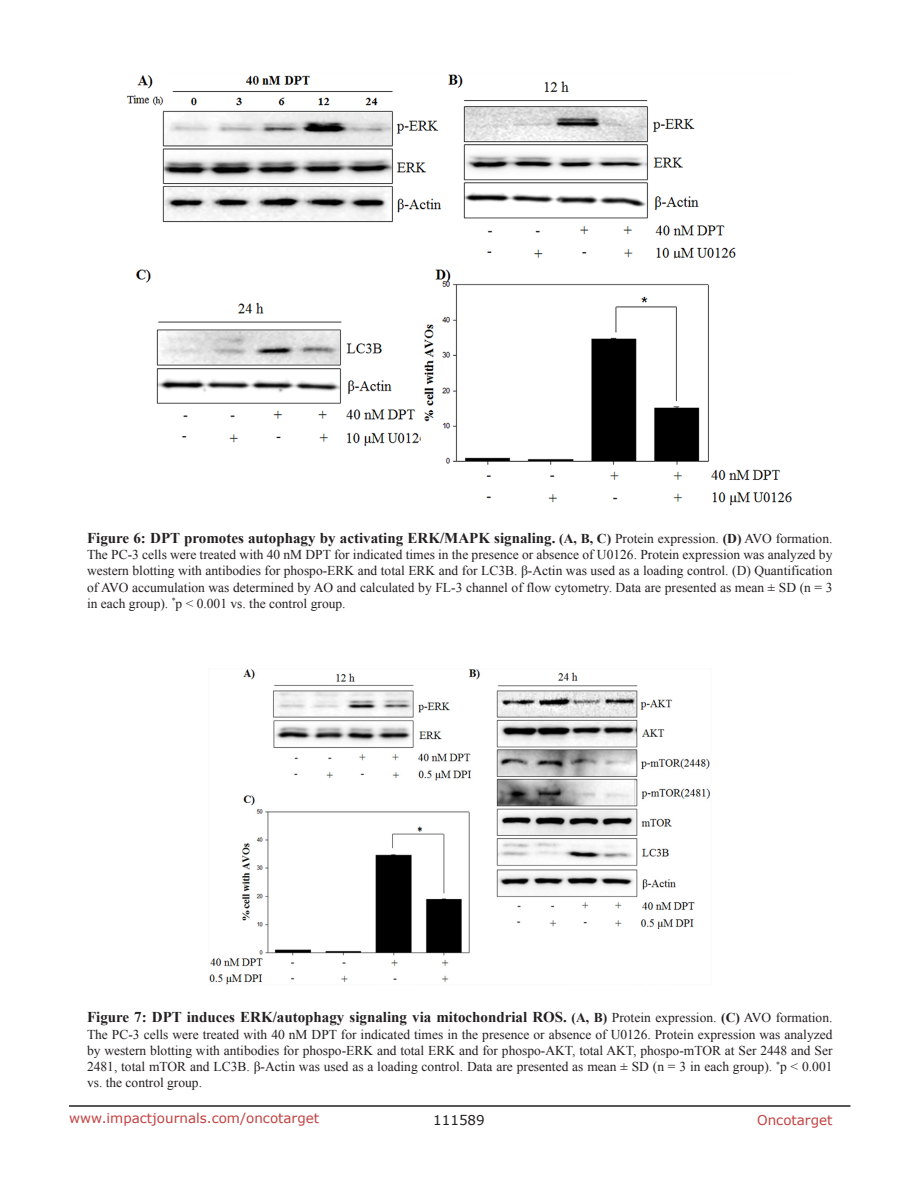
<style>
.page{position:relative;width:918px;height:1188px;background:#fff}
.page>*{position:absolute;margin:0;border:0;box-sizing:border-box;transform-origin:0 0}
.figuretext{font:700 15px "Times New Roman";color:#231f20}
.figuretext-2{font:13.5px/16.2px "Times New Roman";color:#231f20;text-align:justify}
.t1{font:13.5px "Verdana";color:#c24141}
.t2{font:13.5px "Verdana";color:#231f20}
.s1{font-size:13.5px}
.s2{font-weight:400;font-size:13.5px}
</style>
<div class="page">
<hr style="left:69px;top:1105px;width:781px;height:2px;background:#231f20">
<img style="left:127px;top:75px;width:665px;height:431px">
<img style="left:209px;top:669px;width:502px;height:316px">
<p class="figuretext" style="left:87px;top:528px;width:747px">Figure 6: DPT promotes autophagy by activating ERK/MAPK signaling. <span class="s1">(A, B, C)</span> <span class="s2">Protein expression.</span> <span class="s1">(D)</span> <span class="s2">AVO formation.</span></p>
<p class="figuretext-2" style="left:87px;top:546px;width:747px">The PC-3 cells were treated with 40 nM DPT for indicated times in the presence or absence of U0126. Protein expression was analyzed by western blotting with antibodies for phospo-ERK and total ERK and for LC3B. β-Actin was used as a loading control. (D) Quantification of AVO accumulation was determined by AO and calculated by FL-3 channel of flow cytometry. Data are presented as mean ± SD (n = 3 in each group). <sup>*</sup>p &lt; 0.001 vs. the control group.</p>
<p class="figuretext" style="left:87px;top:1007px;width:747px">Figure 7: DPT induces ERK/autophagy signaling via mitochondrial ROS. <span class="s1">(A, B)</span> <span class="s2">Protein expression.</span> <span class="s1">(C)</span> <span class="s2">AVO formation.</span></p>
<p class="figuretext-2" style="left:87px;top:1026px;width:747px">The PC-3 cells were treated with 40 nM DPT for indicated times in the presence or absence of U0126. Protein expression was analyzed by western blotting with antibodies for phospo-ERK and total ERK and for phospo-AKT, total AKT, phospo-mTOR at Ser 2448 and Ser 2481, total mTOR and LC3B. β-Actin was used as a loading control. Data are presented as mean ± SD (n = 3 in each group). <sup>*</sup>p &lt; 0.001 vs. the control group.</p>
<p class="t1" style="left:69px;top:1109px;width:252px">www.impactjournals.com/oncotarget</p>
<p class="t2" style="left:433px;top:1111px;width:53px">111589</p>
<p class="t1" style="left:757px;top:1111px;width:77px">Oncotarget</p>
</div>
